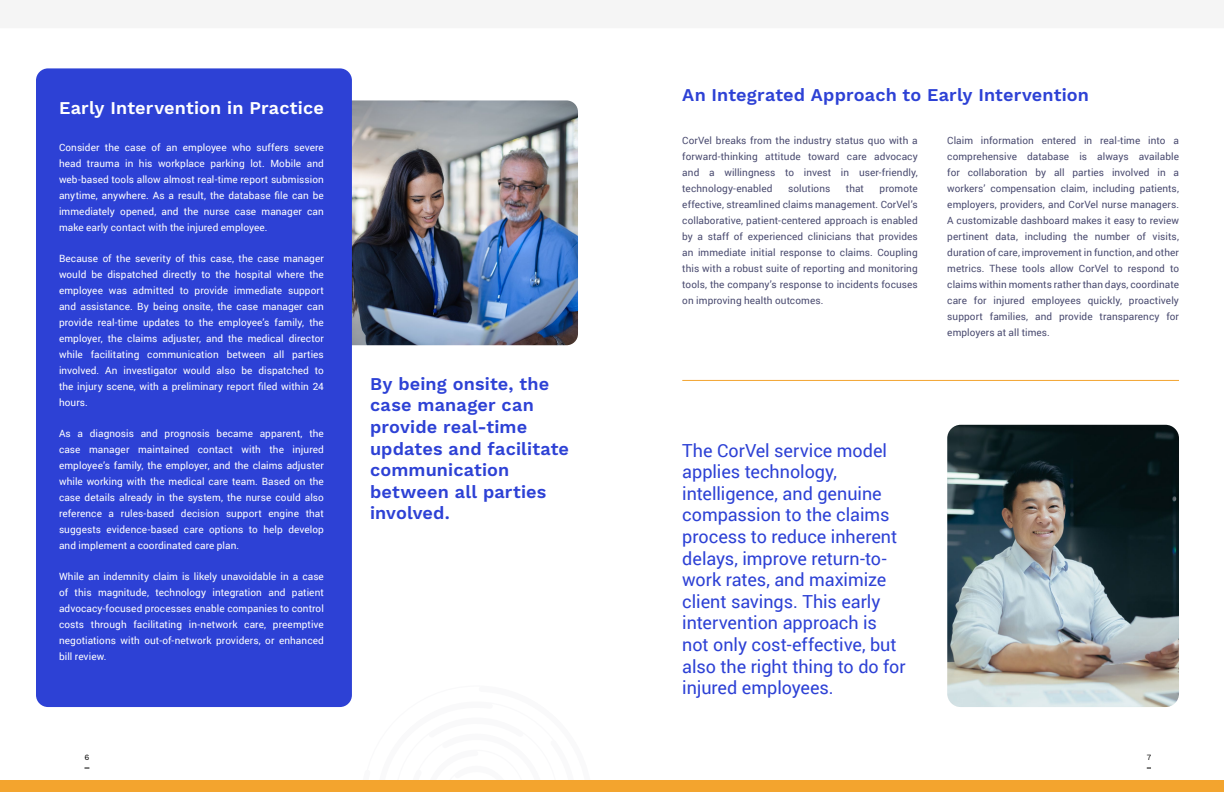
<style>
.page{position:relative;width:1224px;height:792px;background:#fff}
.page>*{position:absolute;margin:0;border:0;box-sizing:border-box;transform-origin:0 0}
.t1{font:18px/21.6px "Roboto";letter-spacing:-.005em;color:#2d41d5}
.t2{font:600 18px/21.6px "Work Sans";letter-spacing:.01em;color:#2d41d5}
.t3{font:600 18px "Work Sans";letter-spacing:.005em;color:#fff}
.t4{font:10px/16px "Roboto";letter-spacing:.01em;color:#fff;text-align:justify}
.t5{font:10px/16px "Roboto";letter-spacing:.005em;color:#4a4b70;text-align:justify}
.t6{font:8px "Work Sans";color:#000}
</style>
<div class="page">
<img style="left:947px;top:425px;width:232px;height:282px">
<svg style="left:355px;top:780px;width:245px;height:1px"></svg>
<img style="left:352px;top:100px;width:226px;height:245px">
<div style="left:36px;top:68px;width:316px;height:639px;background:#2d41d5;border-radius:12px"></div>
<div style="left:0;top:781px;width:1224px;height:11px;background:#f3a42e"></div>
<hr style="left:682px;top:380px;width:497px;height:1px;background:#f3a42e">
<h1 class="t3" style="left:59px;top:98px;width:266px">Early Intervention in Practice</h1>
<p class="t4" style="left:59px;top:139px;width:266px">Consider the case of an employee who suffers severe head trauma in his workplace parking lot. Mobile and web-based tools allow almost real-time report submission anytime, anywhere. As a result, the database file can be immediately opened, and the nurse case manager can make early contact with the injured employee.</p>
<p class="t4" style="left:59px;top:250px;width:266px">Because of the severity of this case, the case manager would be dispatched directly to the hospital where the employee was admitted to provide immediate support and assistance. By being onsite, the case manager can provide real-time updates to the employee’s family, the employer, the claims adjuster, and the medical director while facilitating communication between all parties involved. An investigator would also be dispatched to the injury scene, with a preliminary report filed within 24 hours.</p>
<p class="t4" style="left:59px;top:425px;width:266px">As a diagnosis and prognosis became apparent, the case manager maintained contact with the injured employee’s family, the employer, and the claims adjuster while working with the medical care team. Based on the case details already in the system, the nurse could also reference a rules-based decision support engine that suggests evidence-based care options to help develop and implement a coordinated care plan.</p>
<p class="t4" style="left:59px;top:568px;width:266px">While an indemnity claim is likely unavoidable in a case of this magnitude, technology integration and patient advocacy-focused processes enable companies to control costs through facilitating in-network care, preemptive negotiations with out-of-network providers, or enhanced bill review.</p>
<h1 class="t2" style="left:370px;top:374px;width:201px">By being onsite, the case manager can provide real-time updates and facilitate communication between all parties involved.</h1>
<h1 class="t2" style="left:682px;top:85px;width:408px">An Integrated Approach to Early Intervention</h1>
<p class="t5" style="left:682px;top:132px;width:237px">CorVel breaks from the industry status quo with a forward-thinking attitude toward care advocacy and a willingness to invest in user-friendly, technology-enabled</p>
<p class="t5" style="left:947px;top:132px;width:233px">Claim information entered in real-time into a comprehensive database is always available for collaboration by all parties involved in a workers’ compensation claim, including patients, employers, providers, and CorVel nurse managers.<br>A customizable dashboard makes it easy to review pertinent data, including the number of visits, duration of care, improvement in function, and other metrics. These tools allow CorVel to respond to claims within moments rather than days, coordinate care for injured employees quickly, proactively support families, and provide transparency for employers at all times.</p>
<p class="t5" style="left:788px;top:180px;width:44px">solutions</p>
<p class="t5" style="left:846px;top:180px;width:20px">that</p>
<p class="t5" style="left:682px;top:180px;width:237px;text-indent:197px">promote effective, streamlined claims management. CorVel’s collaborative, patient-centered approach is enabled by a staff of experienced clinicians that provides an immediate initial response to claims. Coupling this with a robust suite of reporting and monitoring tools, the company’s response to incidents focuses on improving health outcomes.</p>
<p class="t1" style="left:682px;top:439px;width:225px">The CorVel service model applies technology, intelligence, and genuine compassion to the claims process to reduce inherent delays, improve return-to&shy;work rates, and maximize client savings. This early intervention approach is not only cost-effective, but also the right thing to do for injured employees.</p>
<p class="t6" style="left:84px;top:753px;width:6px">6</p>
<p class="t6" style="left:1147px;top:753px;width:6px">7</p>
</div>
